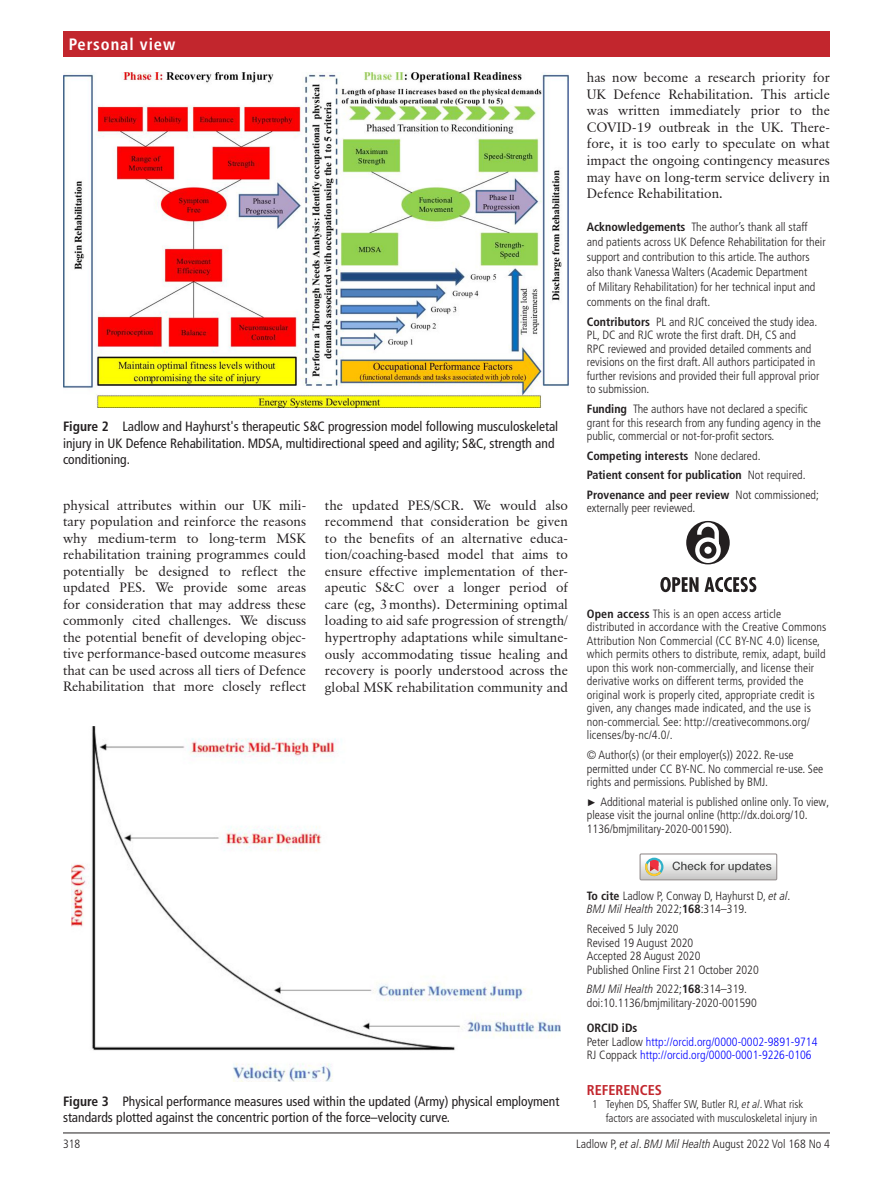
<style>
.page{position:relative;width:893px;height:1191px;background:#fff}
.page>*{position:absolute;margin:0;border:0;box-sizing:border-box;transform-origin:0 0}
.t1{font:700 condensed 16.5px "Frutiger LT Pro";letter-spacing:.055em;color:#fff}
.t2{font:700 condensed 14.25px "Frutiger LT Std";color:#c2262d}
.t3{font:13.5px/16.5px "Classical Garamond BT";color:#231f20;text-align:justify}
.t4{font:condensed 13.5px/16.5px "Frutiger LT Pro";color:#231f20}
.t5{font:300 condensed 12px/13.5px "Frutiger LT Pro";color:#231f20}
.t6{font:700 condensed 12px/19.5px "Frutiger LT Pro";color:#231f20}
.t7{font:300 condensed 12px/13.5px "Frutiger LT Pro";color:#00f}
.t8{font:300 condensed 11.25px/13.5px "Frutiger LT Pro";color:#231f20}
.s1{font-weight:700}
.s2{font-weight:300}
.s3{font-family:"Arial";font-weight:400;font-stretch:normal;font-size:9.75px}
.s4{font-style:italic}
.s5{font-weight:700;color:#231f20}
.s6{color:#231f20}
</style>
<div class="page">
<hr style="left:63px;top:1132px;width:767px;height:1px;background:#231f20">
<div style="left:63px;top:31px;width:767px;height:25px;background:#c2262d"></div>
<div style="left:686px;top:521px;width:44px;height:43px;background:#231f20;border-radius:50%"></div>
<svg style="left:660px;top:577px;width:38px;height:15px"></svg>
<svg style="left:704px;top:577px;width:52px;height:15px"></svg>
<svg style="left:693px;top:521px;width:30px;height:44px"></svg>
<div style="left:704px;top:546px;width:8px;height:8px;background:#fff;border-radius:50%"></div>
<div style="left:639px;top:853px;width:138px;height:27px;border:1px solid #969090"></div>
<svg style="left:640px;top:854px;width:137px;height:26px"></svg>
<img style="left:63px;top:72px;width:505px;height:335px">
<img style="left:71px;top:727px;width:489px;height:354px">
<h1 class="t1" style="left:69px;top:34px;width:108px">Personal view</h1>
<p class="t4" style="left:63px;top:418px;width:497px"><span class="s1">Figure 2</span> Ladlow and Hayhurst's therapeutic S&amp;C progression model following musculoskeletal injury in UK Defence Rehabilitation. MDSA, multidirectional speed and agility; S&amp;C, strength and conditioning.</p>
<p class="t3" style="left:63px;top:496px;width:245px">physical attributes within our UK mili&shy;tary population and reinforce the reasons why medium-term to long-term MSK rehabilitation training programmes could potentially be designed to reflect the updated PES. We provide some areas for consideration that may address these commonly cited challenges. We discuss the potential benefit of developing objec&shy;tive performance-based outcome measures that can be used across all tiers of Defence Rehabilitation that more closely reflect</p>
<p class="t3" style="left:325px;top:496px;width:245px">the updated PES/SCR. We would also recommend that consideration be given to the benefits of an alternative educa&shy;tion/coaching-based model that aims to ensure effective implementation of ther&shy;apeutic S&amp;C over a longer period of care (eg, 3months). Determining optimal loading to aid safe progression of strength/ hypertrophy adaptations while simultane&shy;ously accommodating tissue healing and recovery is poorly understood across the global MSK rehabilitation community and</p>
<p class="t3" style="left:587px;top:69px;width:245px">has now become a research priority for UK Defence Rehabilitation. This article was written immediately prior to the COVID-19 outbreak in the UK. There&shy;fore, it is too early to speculate on what impact the ongoing contingency measures may have on long-term service delivery in Defence Rehabilitation.</p>
<p class="t5" style="left:587px;top:219px;width:240px;line-height:15px"><span class="s1">Acknowledgements</span> The author’s thank all staff and patients across UK Defence Rehabilitation for their support and contribution to this article. The authors also thank Vanessa Walters (Academic Department<br>of Military Rehabilitation) for her technical input and comments on the final draft.</p>
<p class="t5" style="left:587px;top:315px;width:234px"><span class="s1">Contributors</span> PL and RJC conceived the study idea.<br>PL, DC and RJC wrote the first draft. DH, CS and<br>RPC reviewed and provided detailed comments and revisions on the first draft. All authors participated in further revisions and provided their full approval prior to submission.</p>
<p class="t5" style="left:587px;top:402px;width:236px"><span class="s1">Funding</span> The authors have not declared a specific grant for this research from any funding agency in the public, commercial or not-for-profit sectors.</p>
<p class="t6" style="left:587px;top:446px;width:234px">Competing interests <span class="s2">None declared.<br></span>Patient consent for publication <span class="s2">Not required.<br></span>Provenance and peer review <span class="s2">Not commissioned;</span></p>
<p class="t5" style="left:587px;top:501px;width:110px">externally peer reviewed.</p>
<p class="t5" style="left:587px;top:607px;width:241px"><span class="s1">Open access</span> This is an open access article distributed in accordance with the Creative Commons Attribution Non Commercial (CC BY-NC 4.0) license, which permits others to distribute, remix, adapt, build upon this work non-commercially, and license their derivative works on different terms, provided the original work is properly cited, appropriate credit is given, any changes made indicated, and the use is non-commercial. See: http://creativecommons.org/ licenses/by-nc/4.0/.</p>
<p class="t5" style="left:587px;top:748px;width:238px">© Author(s) (or their employer(s)) 2022. Re-use permitted under CC BY-NC. No commercial re-use. See rights and permissions. Published by BMJ.</p>
<p class="t5" style="left:587px;top:795px;width:244px"><span class="s3">►</span> Additional material is published online only. To view, please visit the journal online (http://dx.doi.org/10.<br>1136/bmjmilitary-2020-001590).</p>
<p class="t4" style="left:63px;top:1092px;width:498px"><span class="s1">Figure 3</span> Physical performance measures used within the updated (Army) physical employment standards plotted against the concentric portion of the force–velocity curve.</p>
<p class="t5" style="left:587px;top:889px;width:205px"><span class="s1">To cite</span> Ladlow P, Conway D, Hayhurst D, <span class="s4">et al</span>.<br><span class="s4">BMJ Mil Health</span> 2022;<span class="s1">168</span>:314–319.</p>
<p class="t5" style="left:587px;top:922px;width:173px">Received 5 July 2020<br>Revised 19 August 2020<br>Accepted 28 August 2020<br>Published Online First 21 October 2020</p>
<p class="t5" style="left:587px;top:982px;width:171px"><span class="s4">BMJ Mil Health</span> 2022;<span class="s1">168</span>:314–319. doi:10.1136/bmjmilitary-2020-001590</p>
<p class="t7" style="left:587px;top:1021px;width:232px"><span class="s5">ORCID iDs<br></span><span class="s6">Peter Ladlow</span> http://orcid.org/0000-0002-9891-9714<br><span class="s6">RJ Coppack</span> http://orcid.org/0000-0001-9226-0106</p>
<p class="t2" style="left:587px;top:1081px;width:77px">REFERENCES</p>
<p class="t8" style="left:606px;top:1097px;width:213px;text-indent:-14px">1 Teyhen DS, Shaffer SW, Butler RJ, <span class="s4">et al</span>. What risk factors are associated with musculoskeletal injury in</p>
<p class="t5" style="left:63px;top:1136px;width:19px">318</p>
<p class="t5" style="left:576px;top:1136px;width:255px">Ladlow P, <span class="s4">et al</span>. <span class="s4">BMJ Mil Health</span> August 2022 Vol 168 No 4</p>
</div>
